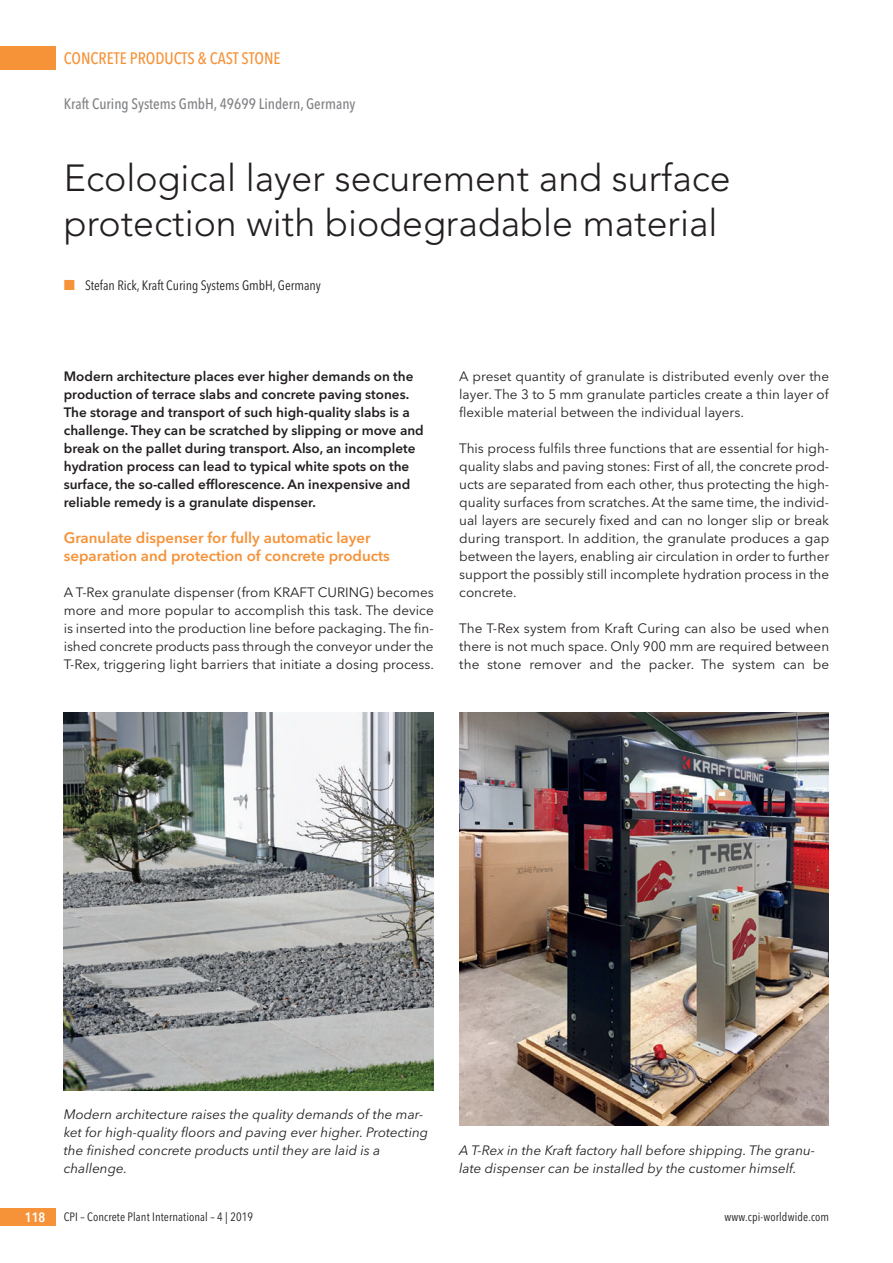
<style>
.page{position:relative;width:893px;height:1263px;background:#fff}
.page>*{position:absolute;margin:0;border:0;box-sizing:border-box;transform-origin:0 0}
.t1{font:300 37.5px/45px "Avenir";color:#231f20}
.t2{font:500 16.5px "Avenir Next Condensed";color:#f69238}
.t3{font:600 15px/18px "Avenir Next";color:#f69238}
.t4{font:500 15px "Avenir Next Condensed";color:#808285}
.t5{font:13.5px/18px "Avenir Next";color:#231f20;text-align:justify}
.t6{font:600 13.5px/18px "Avenir Next";color:#231f20}
.t7{font:italic 13.5px/18px "Avenir Next";color:#231f20}
.t8{font:13.5px "Avenir Next Condensed";color:#231f20}
.t9{font:600 13.5px "Avenir Next Condensed";color:#fff}
.t10{font:12px "Avenir Next Condensed";letter-spacing:.01em;color:#231f20}
.s1{font-family:"European Pi Three";color:#f69238}
</style>
<div class="page">
<div style="left:0;top:47px;width:55px;height:23px;background:#f69238"></div>
<div style="left:0;top:1208px;width:55px;height:18px;background:#f69238"></div>
<img style="left:64px;top:713px;width:370px;height:377px">
<img style="left:459px;top:713px;width:370px;height:413px">
<p class="t2" style="left:64px;top:51px;width:218px">CONCRETE PRODUCTS &amp; CAST STONE</p>
<p class="t4" style="left:64px;top:97px;width:293px">Kraft Curing Systems GmbH, 49699 Lindern, Germany</p>
<h1 class="t1" style="left:64px;top:158px;width:668px">Ecological layer securement and surface protection with biodegradable material</h1>
<p class="t8" style="left:64px;top:280px;width:259px"><span class="s1">-</span> Stefan Rick, Kraft Curing Systems GmbH, Germany</p>
<p class="t6" style="left:64px;top:368px;width:362px">Modern architecture places ever higher demands on the production of terrace slabs and concrete paving stones.<br>The storage and transport of such high-quality slabs is a challenge. They can be scratched by slipping or move and break on the pallet during transport. Also, an incomplete hydration process can lead to typical white spots on the surface, the so-called efflorescence. An inexpensive and reliable remedy is a granulate dispenser.</p>
<p class="t3" style="left:64px;top:530px;width:328px">Granulate dispenser for fully automatic layer separation and protection of concrete products</p>
<p class="t5" style="left:64px;top:584px;width:372px">A T-Rex granulate dispenser (from KRAFT CURING) becomes more and more popular to accomplish this task. The device is inserted into the production line before packaging. The fin&shy;ished concrete products pass through the conveyor under the T-Rex, triggering light barriers that initiate a dosing process.</p>
<p class="t5" style="left:459px;top:368px;width:371px">A preset quantity of granulate is distributed evenly over the layer. The 3 to 5 mm granulate particles create a thin layer of flexible material between the individual layers.</p>
<p class="t5" style="left:459px;top:440px;width:371px">This process fulfils three functions that are essential for high&shy;quality slabs and paving stones: First of all, the concrete prod&shy;ucts are separated from each other, thus protecting the high&shy;quality surfaces from scratches. At the same time, the individ&shy;ual layers are securely fixed and can no longer slip or break during transport. In addition, the granulate produces a gap between the layers, enabling air circulation in order to further support the possibly still incomplete hydration process in the concrete.</p>
<p class="t5" style="left:459px;top:620px;width:371px">The T-Rex system from Kraft Curing can also be used when there is not much space. Only 900 mm are required between the stone remover and the packer. The system can be</p>
<p class="t7" style="left:64px;top:1106px;width:366px">Modern architecture raises the quality demands of the mar&shy;ket for high-quality floors and paving ever higher. Protecting the finished concrete products until they are laid is a challenge.</p>
<p class="t7" style="left:459px;top:1142px;width:357px">A T-Rex in the Kraft factory hall before shipping. The granu&shy;late dispenser can be installed by the customer himself.</p>
<p class="t9" style="left:25px;top:1211px;width:22px">118</p>
<p class="t10" style="left:64px;top:1211px;width:191px">CPI – Concrete Plant International – 4 | 2019</p>
<p class="t10" style="left:725px;top:1211px;width:106px">www.cpi-worldwide.com</p>
</div>
